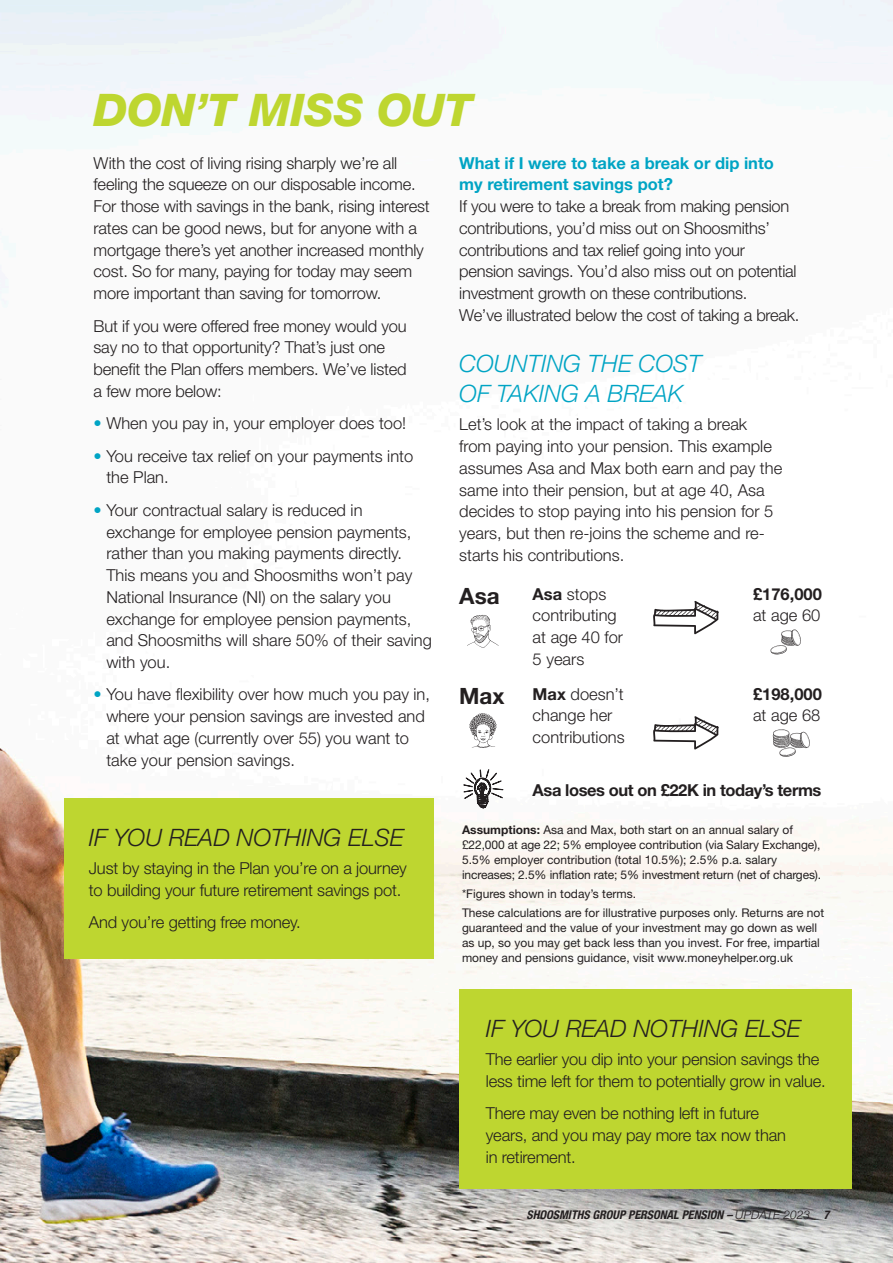
<style>
.page{position:relative;width:893px;height:1263px;background:#fff}
.page>*{position:absolute;margin:0;border:0;box-sizing:border-box;transform-origin:0 0}
.Header_3{font:italic 800 45px "Helvetica Neue LT Std";letter-spacing:-.01em;color:#bed630}
.Sub_head_3{font:italic 300 24px "Helvetica Neue LT Std";color:#231f20}
.Sub_head_3-2{font:italic 300 24px/30px "Helvetica Neue LT Std";color:#00a4c4}
.Body_3{font:700 22.5px "Helvetica Neue LT Std";color:#231f20}
.Body_3-2{font:300 16.5px/21.8px "Helvetica Neue LT Std";color:#231f20}
.Sub_Sub_head{font:300 16.5px/21.8px "Helvetica Neue LT Std";letter-spacing:-.01em;color:#231f20}
.Body_3-3{font:700 16.5px/21.8px "Helvetica Neue LT Std";letter-spacing:-.025em;color:#231f20}
.Sub_Sub_head-2{font:700 16.5px/21.8px "Helvetica Neue LT Std";color:#00a4c4}
.Body_3-4{font:12px/15px "Helvetica Neue LT Std";color:#231f20}
.t1{font:italic 700 condensed 12px "Helvetica Neue LT Std";color:#231f20}
.s1{color:#00a4c4}
.s2{font-weight:700}
.s3{font-weight:300}
.s4{font-weight:300;font-stretch:normal}
</style>
<div class="page">
<img style="left:0;top:0;width:893px;height:1263px">
<div style="left:64px;top:798px;width:370px;height:161px;background:#bed630"></div>
<div style="left:459px;top:989px;width:392px;height:199px;background:#bed630"></div>
<svg style="left:467px;top:615px;width:32px;height:33px"></svg>
<svg style="left:469px;top:713px;width:27px;height:35px"></svg>
<svg style="left:463px;top:764px;width:40px;height:46px"></svg>
<svg style="left:770px;top:629px;width:31px;height:25px"></svg>
<svg style="left:773px;top:729px;width:37px;height:28px"></svg>
<svg style="left:653px;top:716px;width:66px;height:33px"></svg>
<svg style="left:653px;top:601px;width:66px;height:33px"></svg>
<p class="Header_3" style="left:94px;top:83px;width:381px">DON’T MISS OUT</p>
<p class="Body_3-2" style="left:94px;top:152px;width:338px">With the cost of living rising sharply we’re all feeling the squeeze on our disposable income.<br>For those with savings in the bank, rising interest rates can be good news, but for anyone with a mortgage there’s yet another increased monthly cost. So for many, paying for today may seem more important than saving for tomorrow.</p>
<p class="Body_3-2" style="left:94px;top:314px;width:315px">But if you were offered free money would you say no to that opportunity? That’s just one benefit the Plan offers members. We’ve listed a few more below:</p>
<p class="Body_3-2" style="left:94px;top:412px;width:314px"><span class="s1">•</span> When you pay in, your employer does too!</p>
<p class="Body_3-2" style="left:106px;top:444px;width:308px;text-indent:-13px"><span class="s1">•</span> You receive tax relief on your payments into the Plan.</p>
<p class="Body_3-2" style="left:106px;top:499px;width:327px;text-indent:-13px"><span class="s1">•</span> Your contractual salary is reduced in exchange for employee pension payments, rather than you making payments directly.<br>This means you and Shoosmiths won’t pay National Insurance (NI) on the salary you exchange for employee pension payments, and Shoosmiths will share 50% of their saving with you.</p>
<p class="Body_3-2" style="left:106px;top:683px;width:325px;text-indent:-13px"><span class="s1">•</span> You have flexibility over how much you pay in, where your pension savings are invested and at what age (currently over 55) you want to take your pension savings.</p>
<p class="Sub_Sub_head-2" style="left:459px;top:152px;width:316px">What if I were to take a break or dip into my retirement savings pot?</p>
<p class="Body_3-2" style="left:459px;top:195px;width:342px">If you were to take a break from making pension contributions, you’d miss out on Shoosmiths’ contributions and tax relief going into your pension savings. You’d also miss out on potential investment growth on these contributions.<br>We’ve illustrated below the cost of taking a break.</p>
<p class="Sub_head_3-2" style="left:459px;top:348px;width:244px">COUNTING THE COST<br>OF TAKING A BREAK</p>
<p class="Body_3-2" style="left:459px;top:413px;width:325px">Let’s look at the impact of taking a break from paying into your pension. This example assumes Asa and Max both earn and pay the same into their pension, but at age 40, Asa decides to stop paying into his pension for 5 years, but then re-joins the scheme and re&shy;starts his contributions.</p>
<p class="Body_3-2" style="left:533px;top:583px;width:92px"><span class="s2">Asa</span> stops contributing at age 40 for<br>5 years</p>
<p class="Body_3-3" style="left:753px;top:582px;width:70px">£176,000 <span class="s3">at age 60</span></p>
<p class="Body_3-3" style="left:753px;top:682px;width:70px">£198,000 <span class="s3">at age 68</span></p>
<p class="Body_3" style="left:459px;top:582px;width:42px">Asa</p>
<p class="Body_3" style="left:459px;top:682px;width:47px">Max</p>
<p class="Body_3-2" style="left:533px;top:682px;width:93px"><span class="s2">Max</span> doesn’t change her contributions</p>
<p class="Sub_head_3" style="left:89px;top:823px;width:316px">IF YOU READ NOTHING ELSE</p>
<p class="Sub_Sub_head" style="left:89px;top:857px;width:319px">Just by staying in the Plan you’re on a journey to building your future retirement savings pot.</p>
<p class="Sub_Sub_head" style="left:89px;top:911px;width:213px">And you’re getting free money.</p>
<p class="Body_3-3" style="left:533px;top:779px;width:290px">Asa loses out on £22K in today’s terms</p>
<p class="Body_3-4" style="left:462px;top:822px;width:361px"><span class="s2">Assumptions:</span> Asa and Max, both start on an annual salary of £22,000 at age 22; 5% employee contribution (via Salary Exchange), 5.5% employer contribution (total 10.5%); 2.5% p.a. salary increases; 2.5% inflation rate; 5% investment return (net of charges).</p>
<p class="Body_3-4" style="left:462px;top:886px;width:176px">*Figures shown in today’s terms.</p>
<p class="Body_3-4" style="left:462px;top:905px;width:364px">These calculations are for illustrative purposes only. Returns are not guaranteed and the value of your investment may go down as well as up, so you may get back less than you invest. For free, impartial money and pensions guidance, visit www.moneyhelper.org.uk</p>
<p class="Sub_head_3" style="left:486px;top:1014px;width:316px">IF YOU READ NOTHING ELSE</p>
<p class="Sub_Sub_head" style="left:486px;top:1048px;width:341px">The earlier you dip into your pension savings the less time left for them to potentially grow in value.</p>
<p class="Sub_Sub_head" style="left:486px;top:1102px;width:302px">There may even be nothing left in future years, and you may pay more tax now than in retirement.</p>
<p class="t1" style="left:527px;top:1207px;width:285px">SHOOSMITHS GROUP PERSONAL PENSION – <span class="s4">UPDATE 2023</span></p>
<p class="t1" style="left:823px;top:1207px;width:7px">7</p>
</div>
